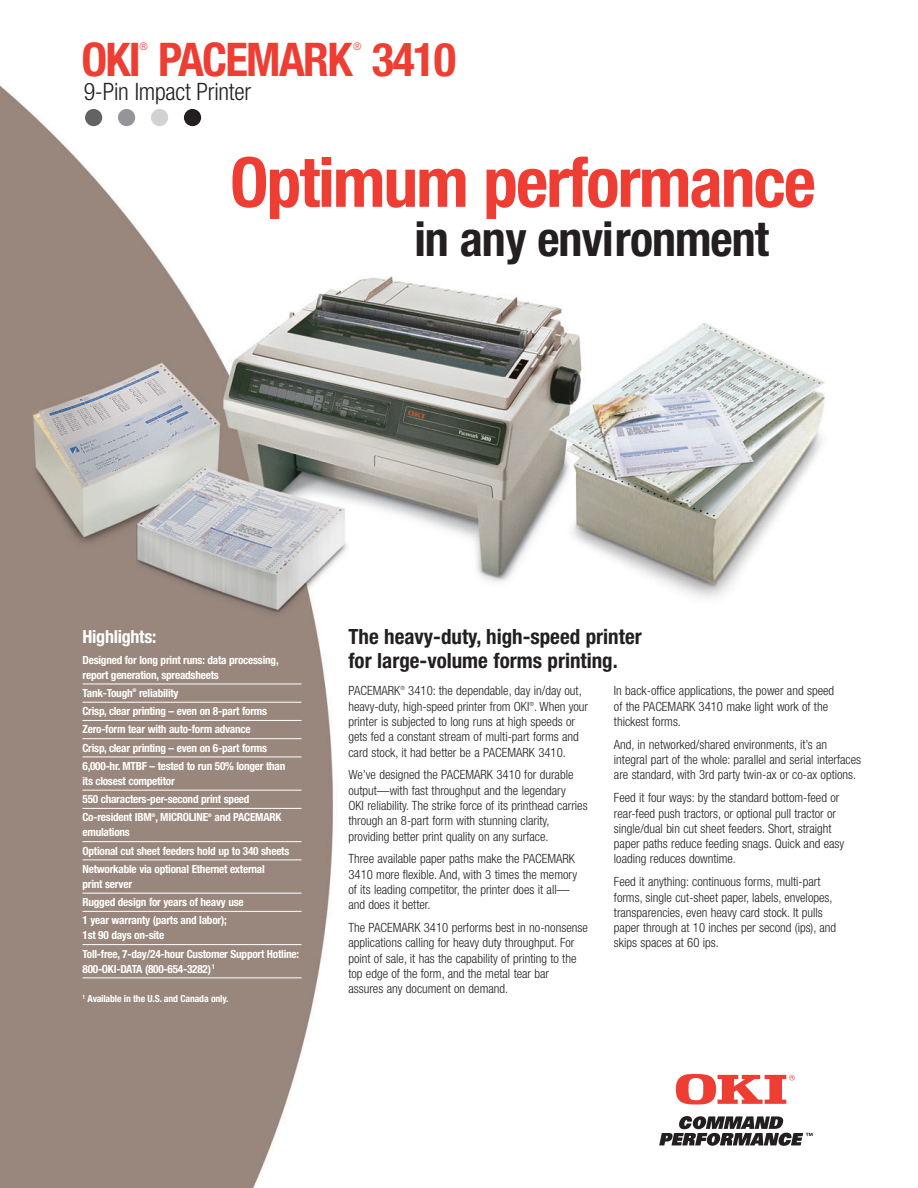
<style>
.page{position:relative;width:918px;height:1188px;background:#fff}
.page>*{position:absolute;margin:0;border:0;box-sizing:border-box;transform-origin:0 0}
.t1{font:700 condensed 69px "Helvetica Neue";letter-spacing:-.025em;color:#ee3e34}
.t2{font:700 condensed 48px "Helvetica Neue";letter-spacing:-.02em;color:#231f20}
.t3{font:700 condensed 46.5px "Helvetica Neue";letter-spacing:-.035em;color:#ee3e34}
.t4{font:300 condensed 24px "Helvetica Neue";letter-spacing:-.01em;color:#231f20}
.t5{font:700 condensed 21px/24px "Helvetica Neue";color:#231f20}
.t6{font:700 condensed 18px "Helvetica Neue";letter-spacing:-.015em;color:#fff}
.t7{font:300 condensed 12.75px/15.3px "Helvetica Neue";color:#231f20}
.t8{font:700 condensed 11.25px/18.3px "Helvetica Neue";letter-spacing:-.02em;color:#fff}
.t9{font:300 condensed 10.5px "Helvetica Neue";color:#ee3e34}
.t10{font:700 condensed 9.75px "Helvetica Neue";letter-spacing:-.015em;color:#fff}
.t11{font:300 condensed 5.7px "Helvetica Neue";color:#231f20}
.t12{font:700 condensed 5.1px "Helvetica Neue";color:#fff}
</style>
<div class="page">
<img style="left:0;top:85px;width:825px;height:1103px">
<div style="left:624px;top:1065px;width:223px;height:90px;background:#fff"></div>
<svg style="left:676px;top:1074px;width:119px;height:31px"></svg>
<svg style="left:659px;top:1116px;width:154px;height:30px"></svg>
<div style="left:81px;top:106px;width:176px;height:27px;background:#fff"></div>
<div style="left:85px;top:109px;width:17px;height:17px;background:#636366;border-radius:50%"></div>
<div style="left:118px;top:109px;width:17px;height:17px;background:#939598;border-radius:50%"></div>
<div style="left:151px;top:109px;width:17px;height:17px;background:#d1d2d4;border-radius:50%"></div>
<div style="left:184px;top:109px;width:17px;height:17px;background:#231f20;border-radius:50%"></div>
<hr style="left:82px;top:684px;width:220px;height:1px;background:#fff">
<hr style="left:82px;top:702px;width:220px;height:1px;background:#fff">
<hr style="left:82px;top:720px;width:220px;height:1px;background:#fff">
<hr style="left:82px;top:738px;width:220px;height:1px;background:#fff">
<hr style="left:82px;top:757px;width:220px;height:1px;background:#fff">
<hr style="left:82px;top:790px;width:220px;height:1px;background:#fff">
<hr style="left:82px;top:808px;width:220px;height:1px;background:#fff">
<hr style="left:82px;top:841px;width:220px;height:1px;background:#fff">
<hr style="left:82px;top:860px;width:220px;height:1px;background:#fff">
<hr style="left:82px;top:893px;width:220px;height:1px;background:#fff">
<hr style="left:82px;top:911px;width:220px;height:1px;background:#fff">
<hr style="left:82px;top:944px;width:220px;height:1px;background:#fff">
<hr style="left:82px;top:977px;width:220px;height:1px;background:#fff">
<h3 class="t3" style="left:81px;top:42px;width:376px">OKI PACEMARK 3410</h3>
<p class="t9" style="left:139px;top:43px;width:10px">®</p>
<p class="t9" style="left:353px;top:43px;width:10px">®</p>
<h3 class="t4" style="left:84px;top:82px;width:169px">9-Pin Impact Printer</h3>
<h1 class="t1" style="left:230px;top:158px;width:587px">Optimum performance</h1>
<h2 class="t2" style="left:414px;top:222px;width:356px">in any environment</h2>
<h3 class="t6" style="left:82px;top:630px;width:75px">Highlights:</h3>
<p class="t8" style="left:82px;top:653px;width:198px;line-height:15px">Designed for long print runs: data processing, report generation, spreadsheets</p>
<p class="t8" style="left:82px;top:685px;width:52px">Tank-Tough</p>
<p class="t12" style="left:132px;top:689px;width:6px">®</p>
<p class="t8" style="left:82px;top:685px;width:204px;text-indent:57px">reliability<br>Crisp, clear printing – even on 8-part forms Zero-form tear with auto-form advance<br>Crisp, clear printing – even on 6-part forms 6,000-hr. MTBF – tested to run 50% longer than</p>
<p class="t8" style="left:82px;top:773px;width:169px">its closest competitor<br>550 characters-per-second print speed<br>Co-resident IBM , MICROLINE</p>
<p class="t12" style="left:152px;top:813px;width:6px">®</p>
<p class="t12" style="left:208px;top:813px;width:6px">®</p>
<p class="t8" style="left:215px;top:809px;width:68px">and PACEMARK</p>
<p class="t8" style="left:82px;top:824px;width:208px">emulations<br>Optional cut sheet feeders hold up to 340 sheets<br>Networkable via optional Ethernet external</p>
<p class="t8" style="left:82px;top:876px;width:163px">print server<br>Rugged design for years of heavy use<br>1 year warranty (parts and labor);</p>
<p class="t8" style="left:82px;top:927px;width:218px">1st 90 days on-site<br>Toll-free, 7-day/24-hour Customer Support Hotline:</p>
<p class="t8" style="left:82px;top:960px;width:134px">800-OKI-DATA (800-654-3282) <sup>1</sup></p>
<p class="t10" style="left:82px;top:995px;width:147px"><sup>1</sup> Available in the U.S. and Canada only.</p>
<h3 class="t5" style="left:348px;top:626px;width:295px">The heavy-duty, high-speed printer for large-volume forms printing.</h3>
<p class="t7" style="left:348px;top:684px;width:53px">PACEMARK</p>
<p class="t11" style="left:400px;top:686px;width:6px">®</p>
<p class="t7" style="left:348px;top:684px;width:241px;text-indent:60px">3410: the dependable, day in/day out, heavy-duty, high-speed printer from OKI . When your</p>
<p class="t11" style="left:529px;top:702px;width:6px">®</p>
<p class="t7" style="left:348px;top:715px;width:232px">printer is subjected to long runs at high speeds or gets fed a constant stream of multi-part forms and card stock, it had better be a PACEMARK 3410.</p>
<p class="t7" style="left:348px;top:768px;width:241px">We’ve designed the PACEMARK 3410 for durable output—with fast throughput and the legendary<br>OKI reliability. The strike force of its printhead carries through an 8-part form with stunning clarity, providing better print quality on any surface.</p>
<p class="t7" style="left:348px;top:852px;width:230px">Three available paper paths make the PACEMARK 3410 more flexible. And, with 3 times the memory of its leading competitor, the printer does it all— and does it better.</p>
<p class="t7" style="left:348px;top:921px;width:241px">The PACEMARK 3410 performs best in no-nonsense applications calling for heavy duty throughput. For point of sale, it has the capability of printing to the top edge of the form, and the metal tear bar<br>assures any document on demand.</p>
<p class="t7" style="left:614px;top:684px;width:222px">In back-office applications, the power and speed of the PACEMARK 3410 make light work of the thickest forms.</p>
<p class="t7" style="left:614px;top:738px;width:249px">And, in networked/shared environments, it’s an integral part of the whole: parallel and serial interfaces are standard, with 3rd party twin-ax or co-ax options.</p>
<p class="t7" style="left:614px;top:791px;width:232px">Feed it four ways: by the standard bottom-feed or rear-feed push tractors, or optional pull tractor or single/dual bin cut sheet feeders. Short, straight paper paths reduce feeding snags. Quick and easy loading reduces downtime.</p>
<p class="t7" style="left:614px;top:875px;width:224px">Feed it anything: continuous forms, multi-part forms, single cut-sheet paper, labels, envelopes, transparencies, even heavy card stock. It pulls paper through at 10 inches per second (ips), and skips spaces at 60 ips.</p>
</div>
